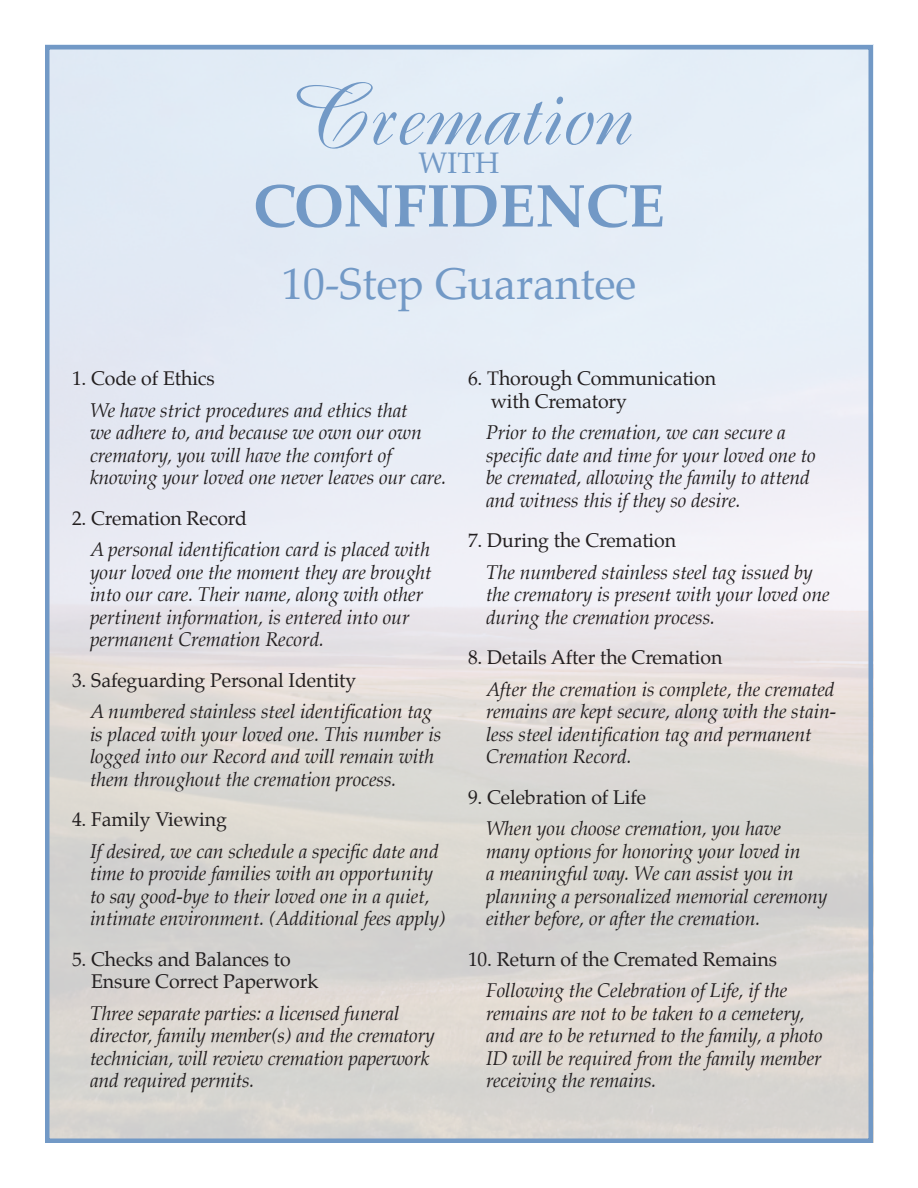
<style>
.page{position:relative;width:918px;height:1188px;background:#fff}
.page>*{position:absolute;margin:0;border:0;box-sizing:border-box;transform-origin:0 0}
.t1{font:84.75px "Boulevard";color:#7299c6}
.t2{font:700 60.6px "Palatino";letter-spacing:-.01em;color:#7299c6}
.t3{font:43.65px "Palatino";color:#7299c6}
.t4{font:29.1px "Palatino";color:#7299c6}
.t5{font:italic 19.5px/22.5px "Palatino";letter-spacing:-.005em;color:#231f20}
.t6{font:19.5px "Palatino";letter-spacing:-.005em;color:#231f20}
</style>
<div class="page">
<div style="left:45px;top:45px;width:828px;height:1098px;border:4px solid #7299c6"></div>
<p class="t1" style="left:287px;top:61px;width:345px">Cremation</p>
<p class="t4" style="left:419px;top:139px;width:82px">WITH</p>
<p class="t2" style="left:253px;top:154px;width:414px">CONFIDENCE</p>
<p class="t3" style="left:281px;top:248px;width:356px">10-Step Guarantee</p>
<p class="t6" style="left:72px;top:362px;width:144px">1. Code of Ethics</p>
<p class="t5" style="left:90px;top:399px;width:358px">We have strict procedures and ethics that<br>we adhere to, and because we own our own crematory, you will have the comfort of knowing your loved one never leaves our care.</p>
<p class="t6" style="left:72px;top:502px;width:177px">2. Cremation Record</p>
<p class="t5" style="left:90px;top:538px;width:343px">A personal identification card is placed with your loved one the moment they are brought into our care. Their name, along with other pertinent information, is entered into our permanent Cremation Record.</p>
<p class="t6" style="left:72px;top:664px;width:286px">3. Safeguarding Personal Identity</p>
<p class="t5" style="left:90px;top:700px;width:353px">A numbered stainless steel identification tag is placed with your loved one. This number is logged into our Record and will remain with them throughout the cremation process.</p>
<p class="t6" style="left:72px;top:803px;width:156px">4. Family Viewing</p>
<p class="t5" style="left:90px;top:840px;width:357px">If desired, we can schedule a specific date and time to provide families with an opportunity to say good-bye to their loved one in a quiet, intimate environment. (Additional fees apply)</p>
<p class="t6" style="left:72px;top:943px;width:220px">5. Checks and Balances to</p>
<p class="t6" style="left:91px;top:965px;width:229px">Ensure Correct Paperwork</p>
<p class="t5" style="left:90px;top:1002px;width:346px">Three separate parties: a licensed funeral director, family member(s) and the crematory technician, will review cremation paperwork and required permits.</p>
<p class="t6" style="left:468px;top:362px;width:250px">6. Thorough Communication</p>
<p class="t6" style="left:491px;top:385px;width:138px">with Crematory</p>
<p class="t5" style="left:486px;top:421px;width:331px">Prior to the cremation, we can secure a specific date and time for your loved one to be cremated, allowing the family to attend and witness this if they so desire.</p>
<p class="t6" style="left:468px;top:524px;width:210px">7. During the Cremation</p>
<p class="t5" style="left:486px;top:561px;width:345px">The numbered stainless steel tag issued by the crematory is present with your loved one during the cremation process.</p>
<p class="t6" style="left:468px;top:641px;width:256px">8. Details After the Cremation</p>
<p class="t5" style="left:486px;top:678px;width:352px">After the cremation is complete, the cremated remains are kept secure, along with the stain&shy;less steel identification tag and permanent Cremation Record.</p>
<p class="t6" style="left:468px;top:781px;width:180px">9. Celebration of Life</p>
<p class="t5" style="left:486px;top:817px;width:343px">When you choose cremation, you have many options for honoring your loved in<br>a meaningful way. We can assist you in planning a personalized memorial ceremony either before, or after the cremation.</p>
<p class="t6" style="left:468px;top:943px;width:310px">10. Return of the Cremated Remains</p>
<p class="t5" style="left:486px;top:979px;width:338px">Following the Celebration of Life, if the remains are not to be taken to a cemetery, and are to be returned to the family, a photo ID will be required from the family member receiving the remains.</p>
</div>
